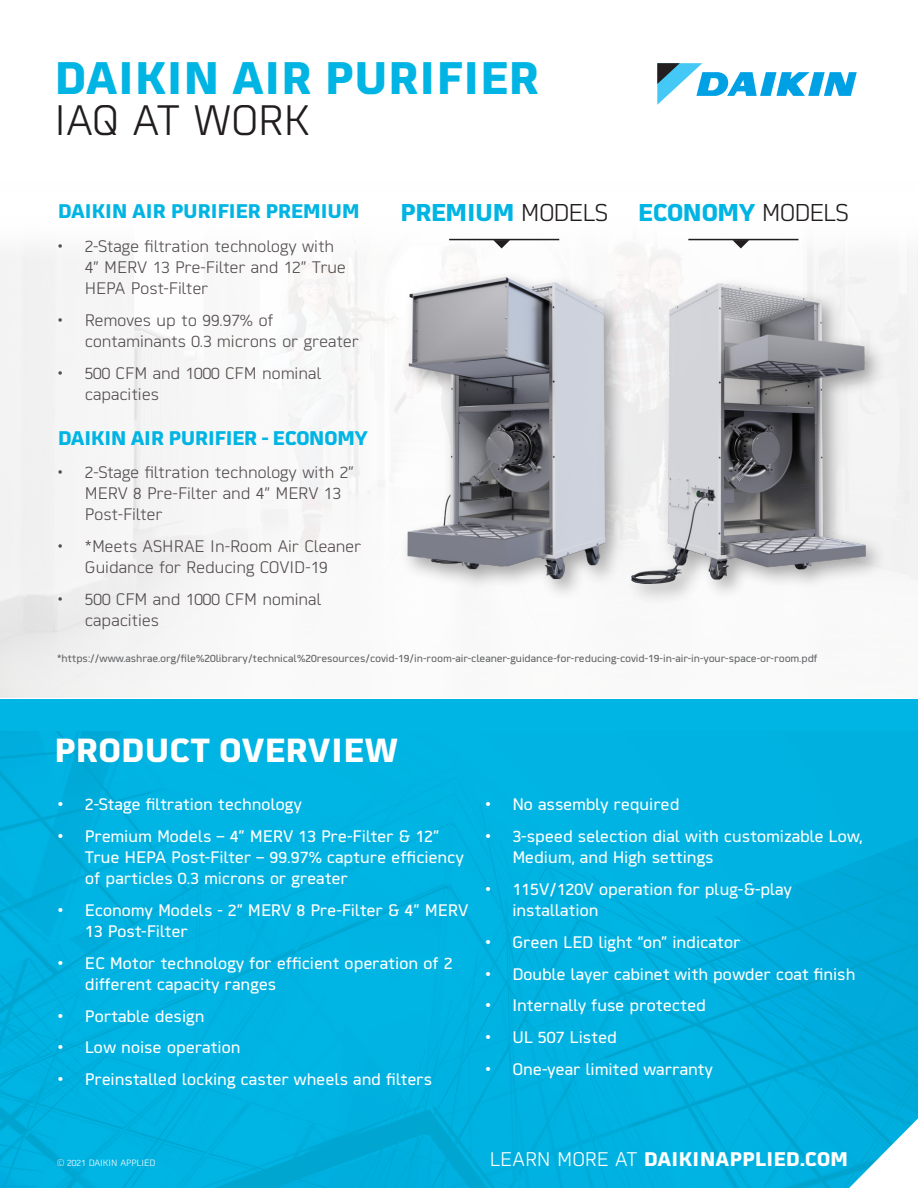
<style>
.page{position:relative;width:918px;height:1188px;background:#fff}
.page>*{position:absolute;margin:0;border:0;box-sizing:border-box;transform-origin:0 0}
.ASP-2_Headline_01{font:700 45px "Martian B Thai";color:#00b4e3}
.ASP-2_Headline_01-2{font:300 42px "Martian B Thai";letter-spacing:-.015em;color:#221e1f}
.ASP-2_Headline_01-3{font:700 33px "Martian B Thai";color:#fff}
.ASP-2_Headline_01-4{font:700 24px "Martian B Thai";letter-spacing:-.035em;color:#00b4e3}
.CS_Headline{font:700 19.5px "Martian B Thai";letter-spacing:-.03em;color:#00b4e3}
.Case_Study_Category{font:700 19.5px "Martian B Thai";color:#fff}
.t1{font:16.5px/21px "Martian B Thai";letter-spacing:-.01em;color:#fff}
.t2{font:300 16.5px/21px "Martian B Thai";letter-spacing:-.01em;color:#524b4c}
.t3{font:10.5px "Martian B Thai";letter-spacing:-.01em;color:#636466}
.Case_Study_Category-2{font:300 9px "Martian B Thai";color:#fff}
.s1{font-weight:300;color:#221e1f}
.s2{font-weight:300}
</style>
<div class="page">
<div style="left:0;top:181px;width:918px;height:518px;background:#f7f7f7"></div>
<div style="left:0;top:699px;width:918px;height:489px;background:#00b4e3"></div>
<svg style="left:848px;top:1118px;width:70px;height:70px"></svg>
<div style="left:0;top:139px;width:918px;height:129px;background:#fff"></div>
<svg style="left:657px;top:63px;width:200px;height:42px"></svg>
<div style="left:577px;top:121px;width:333px;height:240px;background:#fff"></div>
<hr style="left:688px;top:239px;width:110px;height:1px;background:#221e1f">
<svg style="left:733px;top:240px;width:16px;height:8px"></svg>
<div style="left:338px;top:121px;width:333px;height:240px;background:#fff"></div>
<hr style="left:449px;top:239px;width:110px;height:1px;background:#221e1f">
<svg style="left:493px;top:240px;width:17px;height:8px"></svg>
<div style="left:400px;top:271px;width:227px;height:330px;background:#fbfbfa"></div>
<img style="left:381px;top:275px;width:244px;height:316px">
<div style="left:625px;top:277px;width:262px;height:328px;background:#231f20;opacity:.39"></div>
<img style="left:632px;top:284px;width:233px;height:299px">
<p class="ASP-2_Headline_01" style="left:54px;top:40px;width:487px">DAIKIN AIR PURIFIER</p>
<p class="ASP-2_Headline_01-2" style="left:54px;top:87px;width:257px">IAQ AT WORK</p>
<p class="CS_Headline" style="left:58px;top:194px;width:304px">DAIKIN AIR PURIFIER PREMIUM</p>
<p class="t2" style="left:85px;top:235px;width:263px;text-indent:-27px">• 2-Stage filtration technology with<br>4” MERV 13 Pre-Filter and 12” True<br>HEPA Post-Filter</p>
<p class="t2" style="left:85px;top:308px;width:276px;text-indent:-27px">• Removes up to 99.97% of contaminants 0.3 microns or greater</p>
<p class="t2" style="left:85px;top:361px;width:238px;text-indent:-27px">• 500 CFM and 1000 CFM nominal capacities</p>
<p class="CS_Headline" style="left:58px;top:421px;width:312px">DAIKIN AIR PURIFIER - ECONOMY</p>
<p class="t2" style="left:85px;top:461px;width:271px;text-indent:-27px">• 2-Stage filtration technology with 2”<br>MERV 8 Pre-Filter and 4” MERV 13<br>Post-Filter</p>
<p class="t2" style="left:58px;top:534px;width:305px;text-align:center">• *Meets ASHRAE In-Room Air Cleaner<br>Guidance for Reducing COVID-19</p>
<p class="t2" style="left:85px;top:587px;width:238px;text-indent:-27px">• 500 CFM and 1000 CFM nominal capacities</p>
<p class="ASP-2_Headline_01-4" style="left:400px;top:192px;width:210px">PREMIUM <span class="s1">MODELS</span></p>
<p class="ASP-2_Headline_01-4" style="left:638px;top:192px;width:213px">ECONOMY <span class="s1">MODELS</span></p>
<p class="t3" style="left:57px;top:650px;width:762px">*https://www.ashrae.org/file%20library/technical%20resources/covid-19/in-room-air-cleaner-guidance-for-reducing-covid-19-in-air-in-your-space-or-room.pdf</p>
<p class="ASP-2_Headline_01-3" style="left:54px;top:722px;width:346px">PRODUCT OVERVIEW</p>
<p class="t1" style="left:58px;top:793px;width:245px">• 2-Stage filtration technology</p>
<p class="t1" style="left:85px;top:825px;width:380px;text-indent:-27px">• Premium Models – 4” MERV 13 Pre-Filter &amp; 12”<br>True HEPA Post-Filter – 99.97% capture efficiency of particles 0.3 microns or greater</p>
<p class="t1" style="left:85px;top:898px;width:385px;text-indent:-27px">• Economy Models - 2” MERV 8 Pre-Filter &amp; 4” MERV<br>13 Post-Filter</p>
<p class="t1" style="left:85px;top:951px;width:369px;text-indent:-27px">• EC Motor technology for efficient operation of 2 different capacity ranges</p>
<p class="t1" style="left:58px;top:1004px;width:148px">• Portable design</p>
<p class="t1" style="left:58px;top:1036px;width:184px">• Low noise operation</p>
<p class="t1" style="left:58px;top:1068px;width:376px">• Preinstalled locking caster wheels and filters</p>
<p class="t1" style="left:485px;top:793px;width:196px">• No assembly required</p>
<p class="t1" style="left:512px;top:825px;width:352px;text-indent:-27px">• 3-speed selection dial with customizable Low,<br>Medium, and High settings</p>
<p class="t1" style="left:512px;top:877px;width:281px;text-indent:-27px">• 115V/120V operation for plug-&amp;-play installation</p>
<p class="t1" style="left:485px;top:930px;width:257px">• Green LED light “on” indicator</p>
<p class="t1" style="left:485px;top:962px;width:372px">• Double layer cabinet with powder coat finish</p>
<p class="t1" style="left:485px;top:994px;width:222px">• Internally fuse protected</p>
<p class="t1" style="left:485px;top:1026px;width:133px">• UL 507 Listed</p>
<p class="t1" style="left:485px;top:1057px;width:229px">• One-year limited warranty</p>
<p class="Case_Study_Category-2" style="left:57px;top:1156px;width:100px">© 2021 DAIKIN APPLIED</p>
<p class="Case_Study_Category" style="left:489px;top:1143px;width:360px"><span class="s2">LEARN MORE AT</span> DAIKINAPPLIED.COM</p>
</div>
